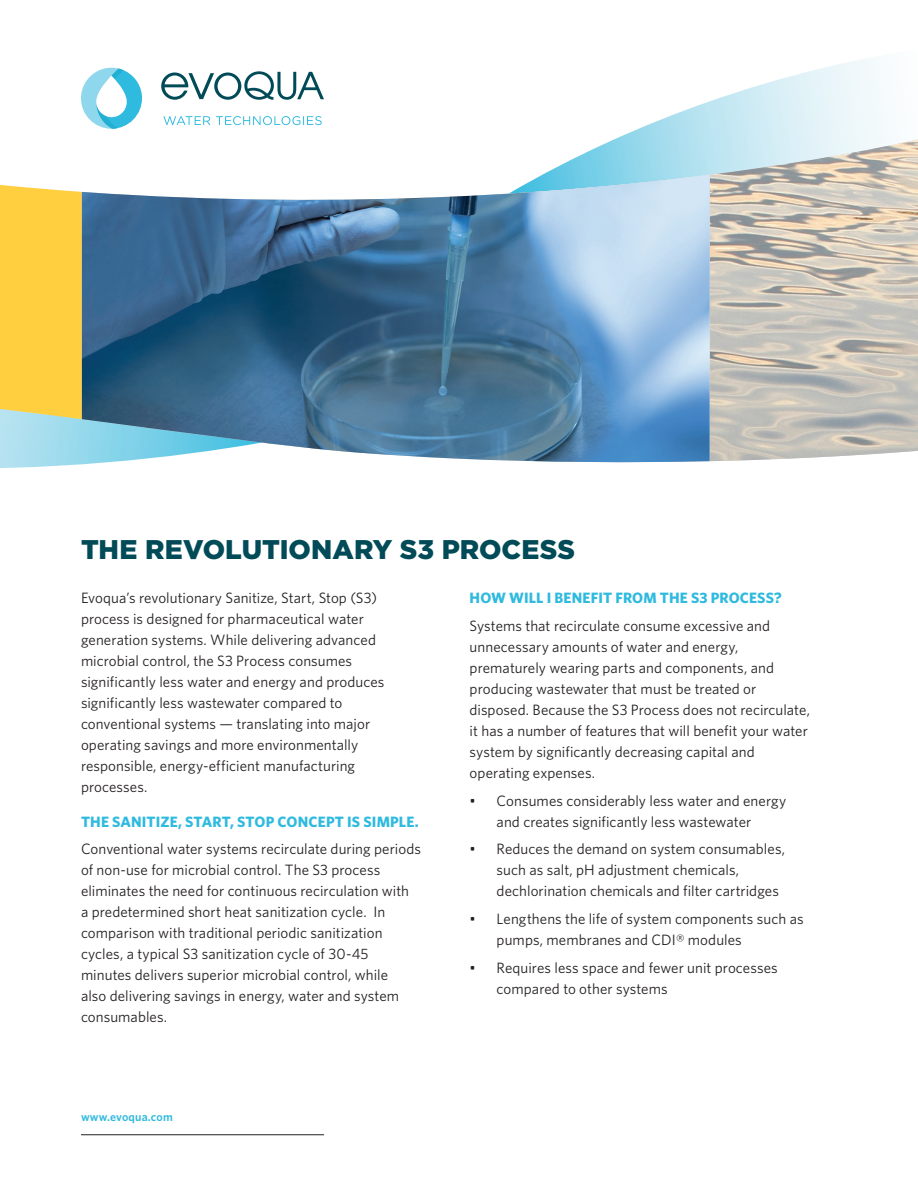
<style>
.page{position:relative;width:918px;height:1188px;background:#fff}
.page>*{position:absolute;margin:0;border:0;box-sizing:border-box;transform-origin:0 0}
.Headline_-_Cover{font:900 27px "Gotham";letter-spacing:.005em;color:#004b57}
.Body{font:15px/21px "Whitney";letter-spacing:.005em;color:#231f20}
.Subhead{font:15px/21px "Whitney";letter-spacing:.005em;color:#231f20}
.Body-2{font:700 15px "Whitney";letter-spacing:.01em;color:#2fbadf}
.evoqua_com{font:600 12px "Whitney";letter-spacing:.015em;color:#2fbadf}
</style>
<div class="page">
<svg style="left:161px;top:71px;width:163px;height:29px"></svg>
<svg style="left:164px;top:116px;width:46px;height:9px"></svg>
<svg style="left:216px;top:116px;width:106px;height:9px"></svg>
<svg style="left:81px;top:68px;width:61px;height:61px"></svg>
<hr style="left:81px;top:1134px;width:243px;height:1px;background:#231f20">
<svg style="left:542px;top:58px;width:343px;height:117px"></svg>
<img style="left:710px;top:140px;width:208px;height:321px">
<img style="left:262px;top:175px;width:448px;height:288px">
<svg style="left:0;top:184px;width:262px;height:284px;background:#7e9489"></svg>
<p class="Headline_-_Cover" style="left:81px;top:533px;width:496px">THE REVOLUTIONARY S3 PROCESS</p>
<p class="Body" style="left:81px;top:587px;width:305px">Evoqua’s revolutionary Sanitize, Start, Stop (S3) process is designed for pharmaceutical water generation systems. While delivering advanced microbial control, the S3 Process consumes significantly less water and energy and produces significantly less wastewater compared to conventional systems — translating into major operating savings and more environmentally responsible, energy-efficient manufacturing processes.</p>
<p class="Body-2" style="left:81px;top:812px;width:339px">THE SANITIZE, START, STOP CONCEPT IS SIMPLE.</p>
<p class="Body" style="left:81px;top:838px;width:341px">Conventional water systems recirculate during periods of non-use for microbial control. The S3 process eliminates the need for continuous recirculation with<br>a predetermined short heat sanitization cycle. In comparison with traditional periodic sanitization cycles, a typical S3 sanitization cycle of 30-45 minutes delivers superior microbial control, while<br>also delivering savings in energy, water and system consumables.</p>
<p class="evoqua_com" style="left:81px;top:1109px;width:93px">www.evoqua.com</p>
<p class="Body-2" style="left:470px;top:589px;width:314px">HOW WILL I BENEFIT FROM THE S3 PROCESS?</p>
<p class="Subhead" style="left:470px;top:615px;width:342px">Systems that recirculate consume excessive and unnecessary amounts of water and energy, prematurely wearing parts and components, and producing wastewater that must be treated or disposed. Because the S3 Process does not recirculate, it has a number of features that will benefit your water system by significantly decreasing capital and operating expenses.</p>
<p class="Body" style="left:470px;top:790px;width:318px;text-align:center">• Consumes considerably less water and energy and creates significantly less wastewater</p>
<p class="Body" style="left:497px;top:838px;width:290px;text-indent:-27px">• Reduces the demand on system consumables, such as salt, pH adjustment chemicals, dechlorination chemicals and filter cartridges</p>
<p class="Body" style="left:497px;top:908px;width:308px;text-indent:-27px">• Lengthens the life of system components such as pumps, membranes and CDI® modules</p>
<p class="Body" style="left:497px;top:957px;width:283px;text-indent:-27px">• Requires less space and fewer unit processes compared to other systems</p>
</div>
